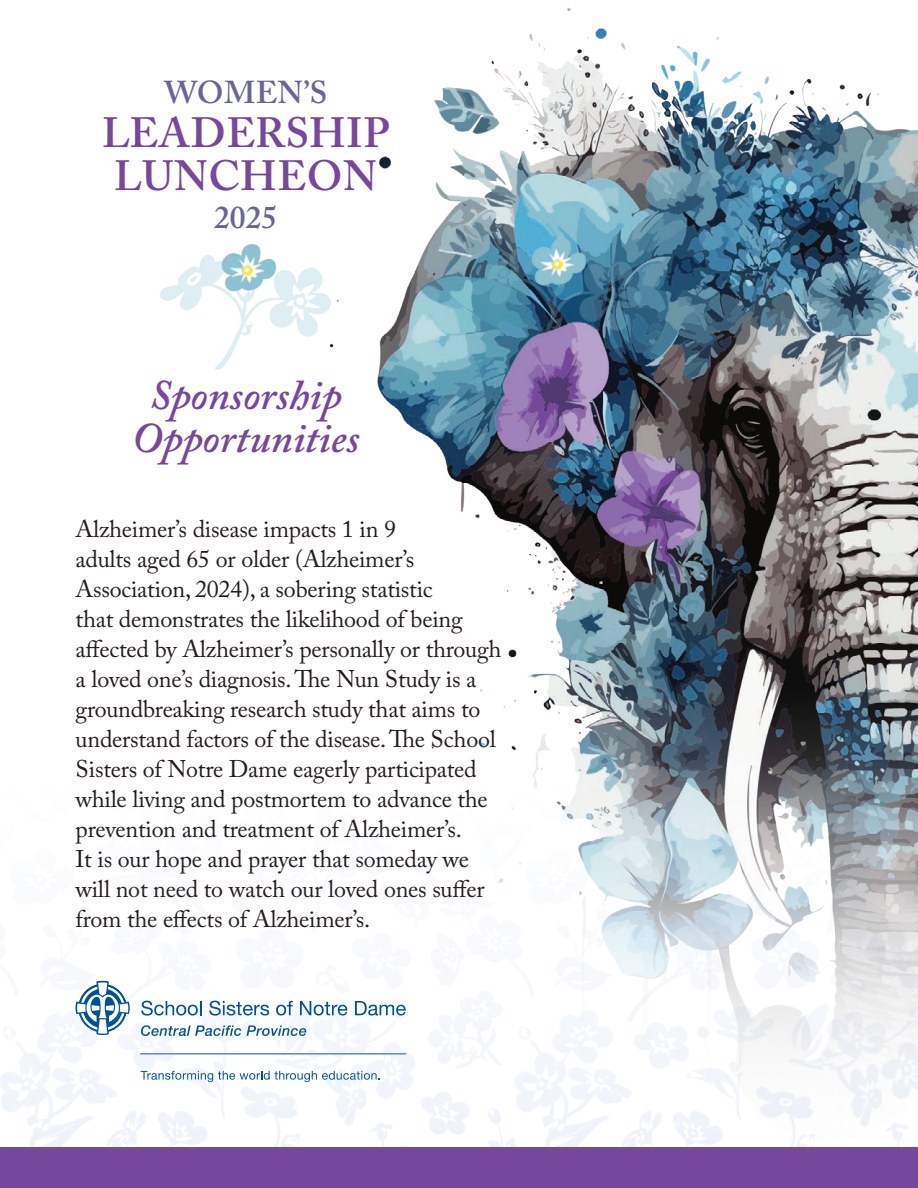
<style>
.page{position:relative;width:918px;height:1188px;background:#fff}
.page>*{position:absolute;margin:0;border:0;box-sizing:border-box;transform-origin:0 0}
.t1{font:italic 600 42px/43.5px "Adobe Caslon Pro";color:#77479c;text-align:center}
.t2{font:600 42px/43.5px "Adobe Caslon Pro";letter-spacing:.015em;color:#77479c}
.t3{font:600 31.5px "Adobe Caslon Pro";color:#666799}
.t4{font:24px/30px "Adobe Caslon Pro";letter-spacing:-.01em;color:#231f20}
</style>
<div class="page">
<img style="left:378px;top:7px;width:540px;height:771px">
<img style="left:393px;top:138px;width:324px;height:194px">
<img style="left:160px;top:145px;width:248px;height:243px">
<img style="left:0;top:778px;width:918px;height:370px">
<div style="left:0;top:1148px;width:918px;height:40px;background:#77479c"></div>
<h2 class="t3" style="left:164px;top:74px;width:165px">WOMEN’S</h2>
<h1 class="t2" style="left:102px;top:110px;width:289px">LEADERSHIP<br>LUNCHEON</h1>
<h2 class="t3" style="left:214px;top:198px;width:64px">2025</h2>
<h1 class="t1" style="left:132px;top:373px;width:229px">Sponsorship<br>Opportunities</h1>
<p class="t4" style="left:76px;top:514px;width:427px">Alzheimer’s disease impacts 1 in 9<br>adults aged 65 or older (Alzheimer’s Association, 2024), a sobering statistic<br>that demonstrates the likelihood of being affected by Alzheimer’s personally or through a loved one’s diagnosis. The Nun Study is a groundbreaking research study that aims to understand factors of the disease. The School Sisters of Notre Dame eagerly participated while living and postmortem to advance the prevention and treatment of Alzheimer’s.<br>It is our hope and prayer that someday we will not need to watch our loved ones suffer from the effects of Alzheimer’s.</p>
</div>
